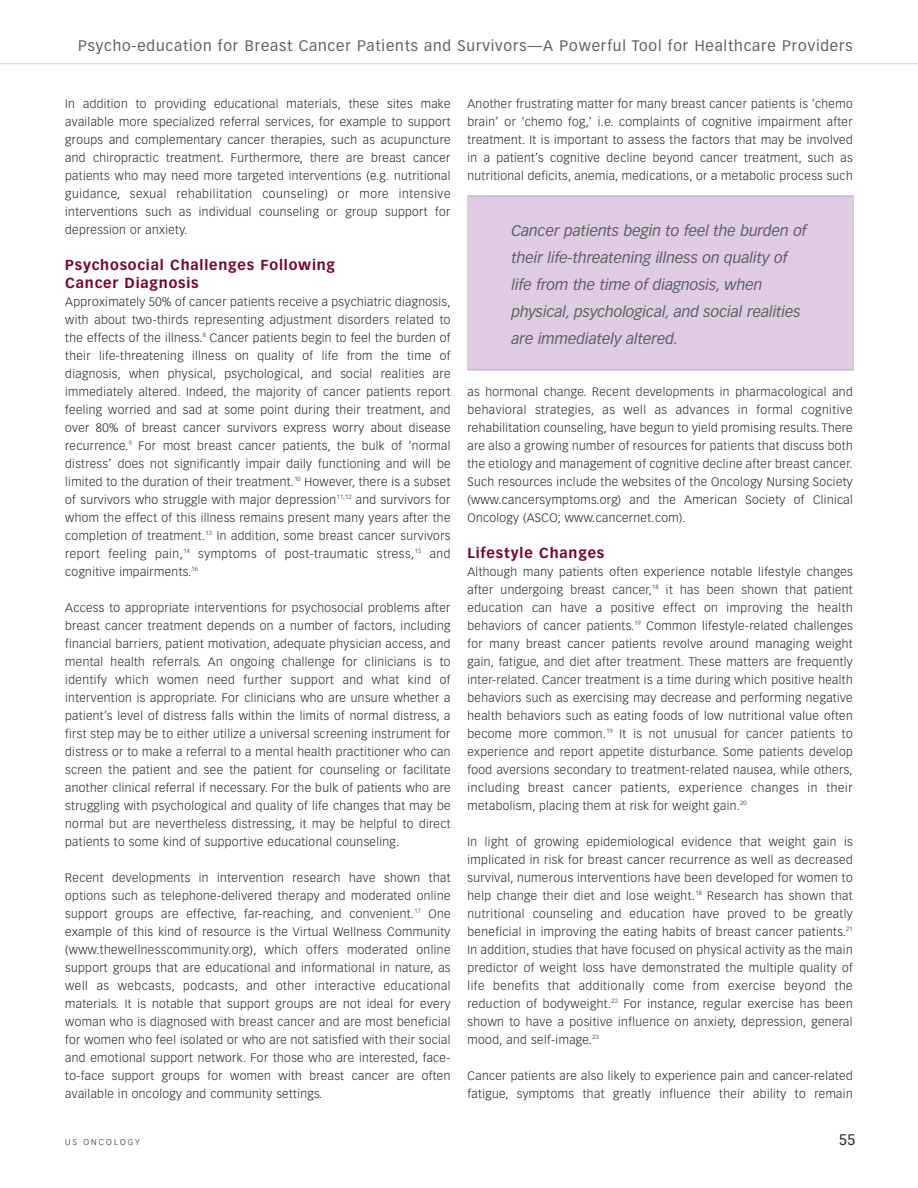
<style>
.page{position:relative;width:918px;height:1188px;background:#fff}
.page>*{position:absolute;margin:0;border:0;box-sizing:border-box;transform-origin:0 0}
.t1{font:italic 15px/27px "Vectora LH";color:#5c605e}
.t2{font:15px "Vectora LH";letter-spacing:.055em;color:#5c605e}
.t3{font:15px "Vectora LH";color:#231f20}
.t4{font:700 14.25px/18px "Vectora LH";letter-spacing:.06em;color:#7a002f}
.t5{font:300 12px/18px "Vectora LH";letter-spacing:.03em;color:#231f20;text-align:justify}
.t6{font:300 8.25px "Vectora LH";letter-spacing:.26em;color:#231f20}
</style>
<div class="page">
<svg style="left:0;top:63px;width:918px;height:308px"></svg>
<p class="t2" style="left:78px;top:40px;width:776px">Psycho-education for Breast Cancer Patients and Survivors—A Powerful Tool for Healthcare Providers</p>
<p class="t5" style="left:65px;top:96px;width:387px">In addition to providing educational materials, these sites make available more specialized referral services, for example to support groups and complementary cancer therapies, such as acupuncture and chiropractic treatment. Furthermore, there are breast cancer patients who may need more targeted interventions (e.g. nutritional guidance, sexual rehabilitation counseling) or more intensive interventions such as individual counseling or group support for depression or anxiety.</p>
<p class="t4" style="left:65px;top:257px;width:271px">Psychosocial Challenges Following<br>Cancer Diagnosis</p>
<p class="t5" style="left:65px;top:294px;width:387px">Approximately 50% of cancer patients receive a psychiatric diagnosis, with about two-thirds representing adjustment disorders related to the effects of the illness.<sup>8</sup> Cancer patients begin to feel the burden of their life-threatening illness on quality of life from the time of diagnosis, when physical, psychological, and social realities are immediately altered. Indeed, the majority of cancer patients report feeling worried and sad at some point during their treatment, and over 80% of breast cancer survivors express worry about disease recurrence.<sup>9</sup> For most breast cancer patients, the bulk of ‘normal distress’ does not significantly impair daily functioning and will be limited to the duration of their treatment.<sup>10</sup> However, there is a subset of survivors who struggle with major depression<sup>11,12</sup> and survivors for whom the effect of this illness remains present many years after the completion of treatment.<sup>13</sup> In addition, some breast cancer survivors report feeling pain,<sup>14</sup> symptoms of post-traumatic stress,<sup>15</sup> and cognitive impairments.<sup>16</sup></p>
<p class="t5" style="left:65px;top:600px;width:387px">Access to appropriate interventions for psychosocial problems after breast cancer treatment depends on a number of factors, including financial barriers, patient motivation, adequate physician access, and mental health referrals. An ongoing challenge for clinicians is to identify which women need further support and what kind of intervention is appropriate. For clinicians who are unsure whether a patient’s level of distress falls within the limits of normal distress, a first step may be to either utilize a universal screening instrument for distress or to make a referral to a mental health practitioner who can screen the patient and see the patient for counseling or facilitate another clinical referral if necessary. For the bulk of patients who are struggling with psychological and quality of life changes that may be normal but are nevertheless distressing, it may be helpful to direct patients to some kind of supportive educational counseling.</p>
<p class="t5" style="left:65px;top:870px;width:387px">Recent developments in intervention research have shown that options such as telephone-delivered therapy and moderated online support groups are effective, far-reaching, and convenient.<sup>17</sup> One example of this kind of resource is the Virtual Wellness Community (www.thewellnesscommunity.org), which offers moderated online support groups that are educational and informational in nature, as well as webcasts, podcasts, and other interactive educational materials. It is notable that support groups are not ideal for every woman who is diagnosed with breast cancer and are most beneficial for women who feel isolated or who are not satisfied with their social and emotional support network. For those who are interested, face&shy;to-face support groups for women with breast cancer are often available in oncology and community settings.</p>
<p class="t6" style="left:65px;top:1139px;width:76px">US ONCOLOGY</p>
<p class="t5" style="left:468px;top:96px;width:387px">Another frustrating matter for many breast cancer patients is ‘chemo brain’ or ‘chemo fog,’ i.e. complaints of cognitive impairment after treatment. It is important to assess the factors that may be involved in a patient’s cognitive decline beyond cancer treatment, such as nutritional deficits, anemia, medications, or a metabolic process such</p>
<p class="t1" style="left:512px;top:219px;width:297px">Cancer patients begin to feel the burden of their life-threatening illness on quality of life from the time of diagnosis, when physical, psychological, and social realities are immediately altered.</p>
<p class="t5" style="left:468px;top:384px;width:387px">as hormonal change. Recent developments in pharmacological and behavioral strategies, as well as advances in formal cognitive rehabilitation counseling, have begun to yield promising results. There are also a growing number of resources for patients that discuss both the etiology and management of cognitive decline after breast cancer.<br>Such resources include the websites of the Oncology Nursing Society (www.cancersymptoms.org) and the American Society of Clinical Oncology (ASCO; www.cancernet.com).</p>
<p class="t4" style="left:468px;top:545px;width:138px">Lifestyle Changes</p>
<p class="t5" style="left:468px;top:564px;width:387px">Although many patients often experience notable lifestyle changes after undergoing breast cancer,<sup>18</sup> it has been shown that patient education can have a positive effect on improving the health behaviors of cancer patients.<sup>19</sup> Common lifestyle-related challenges for many breast cancer patients revolve around managing weight gain, fatigue, and diet after treatment. These matters are frequently inter-related. Cancer treatment is a time during which positive health behaviors such as exercising may decrease and performing negative health behaviors such as eating foods of low nutritional value often become more common.<sup>19</sup> It is not unusual for cancer patients to experience and report appetite disturbance. Some patients develop food aversions secondary to treatment-related nausea, while others, including breast cancer patients, experience changes in their metabolism, placing them at risk for weight gain.<sup>20</sup></p>
<p class="t5" style="left:467px;top:834px;width:387px">In light of growing epidemiological evidence that weight gain is implicated in risk for breast cancer recurrence as well as decreased survival, numerous interventions have been developed for women to help change their diet and lose weight.<sup>18</sup> Research has shown that nutritional counseling and education have proved to be greatly beneficial in improving the eating habits of breast cancer patients.<sup>21<br></sup>In addition, studies that have focused on physical activity as the main predictor of weight loss have demonstrated the multiple quality of life benefits that additionally come from exercise beyond the reduction of bodyweight.<sup>22</sup> For instance, regular exercise has been shown to have a positive influence on anxiety, depression, general mood, and self-image.<sup>23</sup></p>
<p class="t5" style="left:468px;top:1068px;width:387px">Cancer patients are also likely to experience pain and cancer-related fatigue, symptoms that greatly influence their ability to remain</p>
<p class="t3" style="left:839px;top:1133px;width:18px">55</p>
</div>
